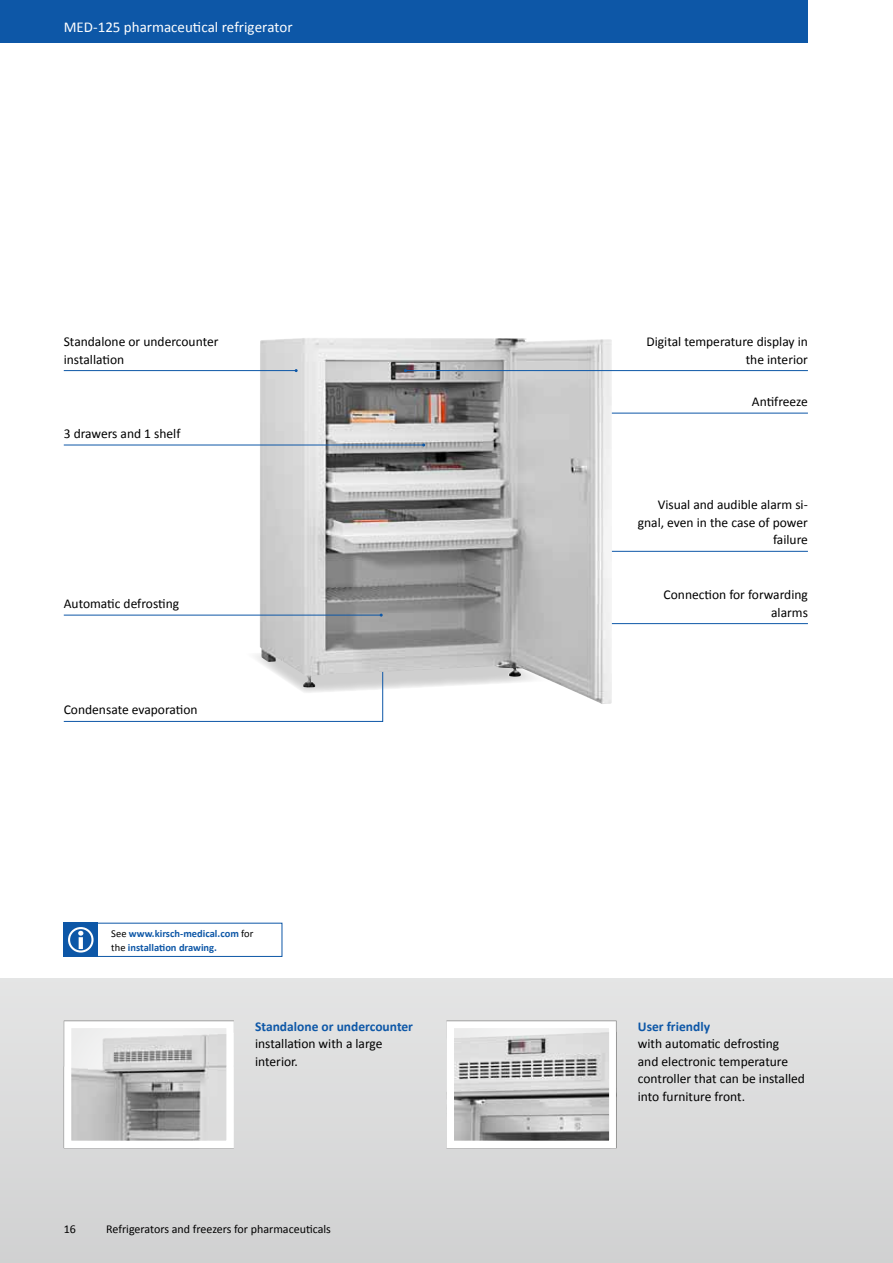
<style>
.page{position:relative;width:893px;height:1263px;background:#fff}
.page>*{position:absolute;margin:0;border:0;box-sizing:border-box;transform-origin:0 0}
.t1{font:15px "Calibri";color:#fff}
.t2{font:13.5px/17.5px "Calibri";color:#000;text-align:right}
.t3{font:700 13.5px "Calibri";color:#0d57a7}
.t4{font:12px "Calibri";color:#000}
.t5{font:700 10.5px/13.6px "Calibri";color:#0d57a7}
.s1{font-weight:400;color:#000}
</style>
<div class="page">
<svg style="left:63px;top:654px;width:321px;height:68px"></svg>
<hr style="left:376px;top:413px;width:432px;height:1px;background:#0d57a7">
<hr style="left:376px;top:623px;width:432px;height:1px;background:#0d57a7">
<hr style="left:376px;top:551px;width:432px;height:1px;background:#0d57a7">
<div style="left:0;top:978px;width:893px;height:285px;background:#d9dada"></div>
<svg style="left:446px;top:1020px;width:171px;height:129px"></svg>
<svg style="left:63px;top:1020px;width:171px;height:129px"></svg>
<div style="left:0;top:0;width:808px;height:43px;background:#0d57a7"></div>
<img style="left:260px;top:338px;width:352px;height:366px">
<hr style="left:64px;top:445px;width:360px;height:1px;background:#0d57a7">
<hr style="left:64px;top:370px;width:232px;height:1px;background:#0d57a7">
<hr style="left:64px;top:615px;width:317px;height:1px;background:#0d57a7">
<svg style="left:374px;top:614px;width:9px;height:11px"></svg>
<hr style="left:405px;top:370px;width:403px;height:1px;background:#0d57a7">
<div style="left:64px;top:923px;width:34px;height:34px;background:#0d57a7"></div>
<svg style="left:68px;top:927px;width:26px;height:25px"></svg>
<div style="left:64px;top:923px;width:218px;height:34px;border:1px solid #0d57a7"></div>
<p class="t1" style="left:64px;top:17px;width:230px">MED-125 pharmaceutical refrigerator</p>
<p class="t2" style="left:64px;top:333px;width:156px;text-align:left">Standalone or undercounter installation</p>
<p class="t2" style="left:64px;top:425px;width:118px">3 drawers and 1 shelf</p>
<p class="t2" style="left:64px;top:595px;width:117px">Automatic defrosting</p>
<p class="t2" style="left:64px;top:701px;width:135px">Condensate evaporation</p>
<p class="t5" style="left:111px;top:926px;width:144px"><span class="s1">See</span> www.kirsch-medical.com <span class="s1">for the</span> installation drawing.</p>
<p class="t3" style="left:255px;top:1017px;width:159px">Standalone or undercounter</p>
<p class="t2" style="left:255px;top:1035px;width:129px;text-align:left">installation with a large interior.</p>
<p class="t4" style="left:64px;top:1222px;width:14px">16</p>
<p class="t4" style="left:106px;top:1222px;width:226px">Refrigerators and freezers for pharmaceuticals</p>
<p class="t2" style="left:646px;top:333px;width:163px">Digital temperature display in the interior</p>
<p class="t2" style="left:752px;top:393px;width:58px">Antifreeze</p>
<p class="t2" style="left:638px;top:496px;width:172px">Visual and audible alarm si&shy;gnal, even in the case of power failure</p>
<p class="t2" style="left:664px;top:586px;width:146px">Connection for forwarding alarms</p>
<p class="t3" style="left:638px;top:1017px;width:74px">User friendly</p>
<p class="t2" style="left:638px;top:1035px;width:169px;text-align:left">with automatic defrosting<br>and electronic temperature controller that can be installed into furniture front.</p>
</div>
